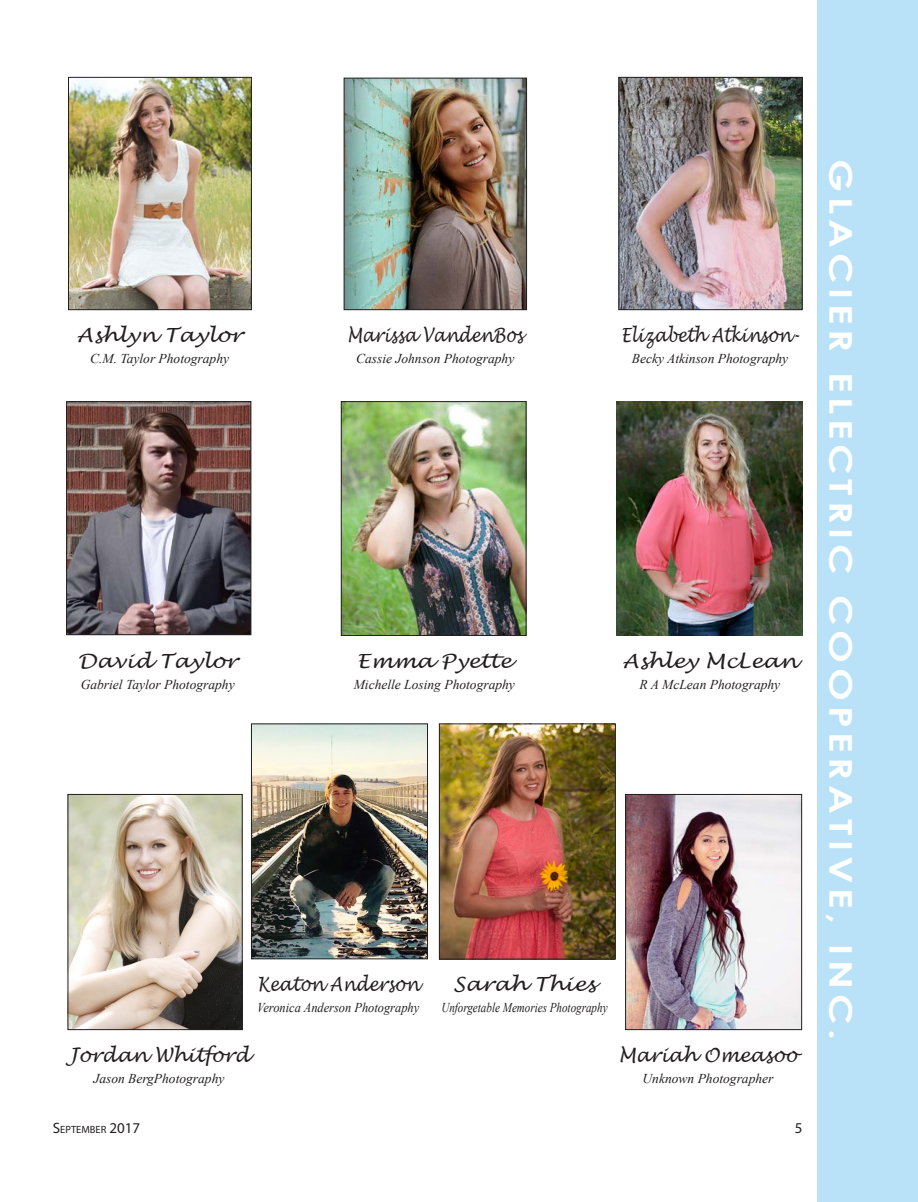
<style>
.page{position:relative;width:918px;height:1202px;background:#fff}
.page>*{position:absolute;margin:0;border:0;box-sizing:border-box;transform-origin:0 0}
.t1{font:700 31.35px "Century Gothic";letter-spacing:.12em;color:#fff;scale:1.25 1}
.t2{font:italic 19.5px "Lucida Handwriting";color:#231f20;scale:1.1 1}
.t3{font:italic 19.5px "Lucida Handwriting";color:#231f20;scale:.82 1}
.t4{font:italic 19.5px "Lucida Handwriting";color:#231f20}
.t5{font:italic 19.5px "Lucida Handwriting";color:#231f20;scale:.85 1}
.t6{font:italic 19.5px "Lucida Handwriting";color:#231f20;scale:.95 1}
.t7{font:15px "Myriad Pro";color:#231f20}
.t8{font:italic 13.5px "Times New Roman";color:#231f20}
.t9{font:italic 13.5px "Times New Roman";color:#231f20;scale:.82 1}
.t10{font:italic 13.5px "Times New Roman";color:#231f20;scale:.92 1}
.t11{font:10.5px "Myriad Pro";color:#231f20}
.s1{font-size:15px}
</style>
<div class="page">
<div style="left:818px;top:0;width:100px;height:1202px;background:#b9e1f7"></div>
<img style="left:346px;top:80px;width:179px;height:228px">
<div style="left:344px;top:78px;width:183px;height:232px;border:1px solid #231f20"></div>
<img style="left:70px;top:79px;width:180px;height:229px">
<div style="left:68px;top:77px;width:184px;height:233px;border:1px solid #231f20"></div>
<img style="left:621px;top:79px;width:180px;height:229px">
<div style="left:619px;top:77px;width:184px;height:233px;border:1px solid #231f20"></div>
<img style="left:68px;top:403px;width:181px;height:230px">
<div style="left:66px;top:401px;width:185px;height:234px;border:1px solid #231f20"></div>
<img style="left:343px;top:403px;width:181px;height:231px">
<div style="left:341px;top:401px;width:185px;height:235px;border:1px solid #231f20"></div>
<img style="left:616px;top:401px;width:186px;height:235px">
<img style="left:253px;top:725px;width:173px;height:232px">
<div style="left:251px;top:723px;width:177px;height:236px;border:1px solid #231f20"></div>
<img style="left:627px;top:796px;width:173px;height:232px">
<div style="left:625px;top:794px;width:177px;height:236px;border:1px solid #231f20"></div>
<img style="left:441px;top:725px;width:173px;height:232px">
<div style="left:439px;top:723px;width:177px;height:236px;border:1px solid #231f20"></div>
<img style="left:70px;top:796px;width:171px;height:232px">
<div style="left:68px;top:794px;width:175px;height:236px;border:1px solid #231f20"></div>
<p class="t2" style="left:77px;top:324px;width:152px">Ashlyn Taylor</p>
<p class="t8" style="left:90px;top:349px;width:141px">C.M. Taylor Photography</p>
<p class="t3" style="left:347px;top:324px;width:216px">Marissa VandenBos</p>
<p class="t8" style="left:356px;top:349px;width:160px">Cassie Johnson Photography</p>
<p class="t3" style="left:621px;top:324px;width:219px">Elizabeth Atkinson-</p>
<p class="t8" style="left:632px;top:349px;width:158px">Becky Atkinson Photography</p>
<p class="t2" style="left:78px;top:649px;width:147px">David Taylor</p>
<p class="t8" style="left:81px;top:675px;width:156px">Gabriel Taylor Photography</p>
<p class="t2" style="left:357px;top:649px;width:142px">Emma Pyette</p>
<p class="t8" style="left:354px;top:675px;width:163px">Michelle Losing Photography</p>
<p class="t2" style="left:622px;top:649px;width:160px">Ashley McLean</p>
<p class="t8" style="left:639px;top:675px;width:142px">R A McLean Photography</p>
<p class="t5" style="left:257px;top:972px;width:192px">Keaton Anderson</p>
<p class="t10" style="left:257px;top:998px;width:178px">Veronica Anderson Photography</p>
<p class="t4" style="left:68px;top:1043px;width:183px">Jordan Whitford</p>
<p class="t8" style="left:93px;top:1069px;width:133px">Jason BergPhotography</p>
<p class="t2" style="left:453px;top:972px;width:131px">Sarah Thies</p>
<p class="t9" style="left:441px;top:998px;width:204px">Unforgetable Memories Photography</p>
<p class="t6" style="left:618px;top:1043px;width:190px">Mariah Omeasoo</p>
<p class="t8" style="left:643px;top:1069px;width:132px">Unknown Photographer</p>
<p class="t11" style="left:53px;top:1122px;width:89px"><span class="s1">S</span>EPTEMBER <span class="s1">2017</span></p>
<p class="t7" style="left:795px;top:1118px;width:9px">5</p>
<p class="t1" style="left:865px;top:159px;width:706px;rotate:90deg">GLACIER ELECTRIC COOPERATIVE, INC.</p>
</div>
